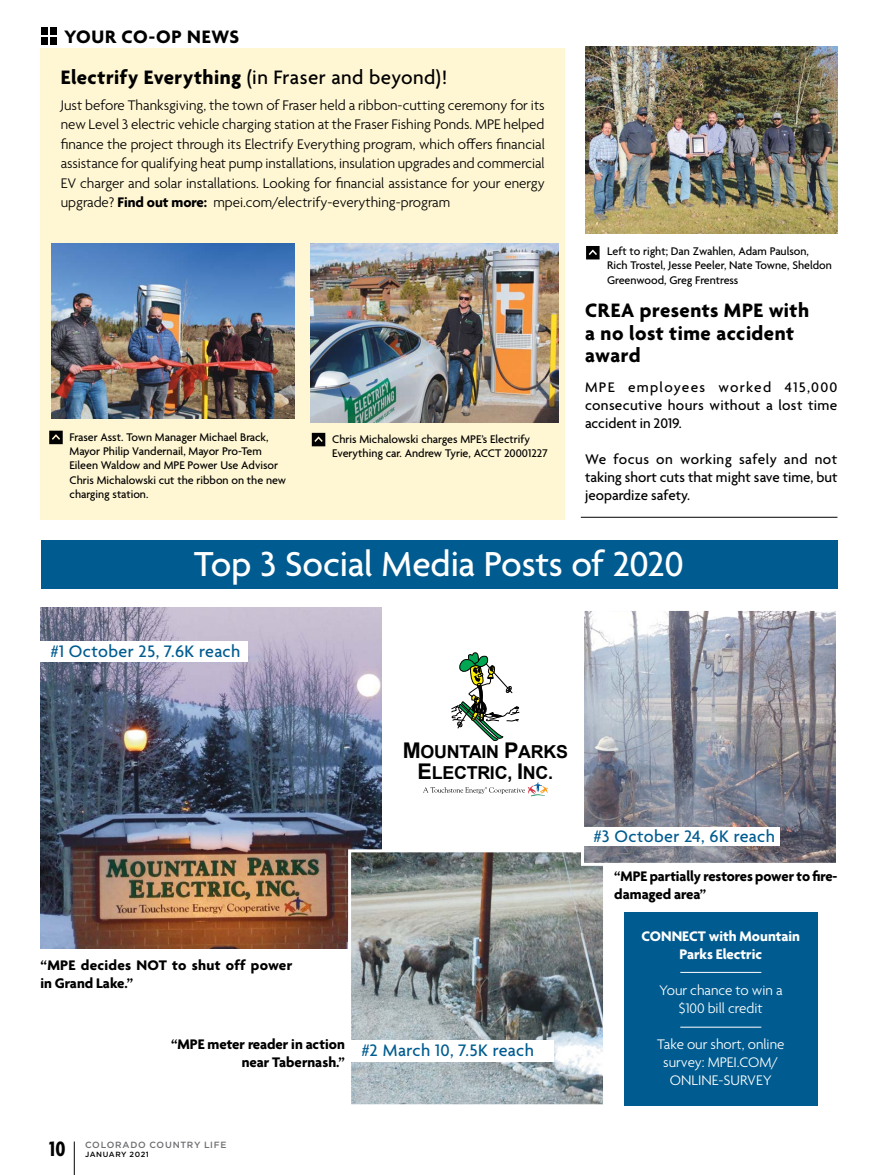
<style>
.page{position:relative;width:878px;height:1175px;background:#fff}
.page>*{position:absolute;margin:0;border:0;box-sizing:border-box;transform-origin:0 0}
.t1{font:500 37.5px "Agenda";letter-spacing:-.005em;color:#fff}
.t2{font:700 condensed 22.5px "Agenda";color:#000}
.t3{font:700 21px/22.5px "Agenda";letter-spacing:.02em;color:#000}
.t4{font:500 21px "Agenda";letter-spacing:.02em;color:#000}
.t5{font:700 19.5px "Agenda";letter-spacing:.03em;color:#000}
.t6{font:500 18px "Agenda";letter-spacing:.015em;color:#005c90}
.t7{font:700 17.85px/20.9px "Arial";letter-spacing:-.015em;color:#000;text-align:center}
.t8{font:300 15px/19.5px "Agenda";color:#000;text-align:justify}
.t9{font:500 15px/18px "Agenda";color:#000;text-align:justify}
.t10{font:700 15px/18px "Agenda";color:#000;text-align:right}
.t11{font:300 15px/18px "Agenda";color:#fff;text-align:center}
.t12{font:700 15px/18px "Agenda";letter-spacing:.02em;color:#000}
.t13{font:700 15px/18px "Agenda";color:#fff;text-align:center}
.t14{font:500 12px/14.4px "Agenda";color:#000}
.t15{font:500 9px "Gotham HTF";letter-spacing:.075em;color:#6d6e71}
.t16{font:500 7.5px "Gotham HTF";letter-spacing:.075em;color:#000}
.s1{font-weight:700}
.s2{font-size:21.6px}
</style>
<div class="page">
<div style="left:624px;top:912px;width:193px;height:194px;background:#005c90"></div>
<img style="left:40px;top:608px;width:341px;height:340px">
<div style="left:40px;top:48px;width:525px;height:471px;background:#fff7d3"></div>
<img style="left:310px;top:243px;width:248px;height:179px">
<svg style="left:312px;top:433px;width:13px;height:13px"></svg>
<svg style="left:586px;top:246px;width:13px;height:13px"></svg>
<svg style="left:49px;top:431px;width:14px;height:13px"></svg>
<img style="left:51px;top:243px;width:244px;height:175px">
<img style="left:585px;top:46px;width:252px;height:188px">
<div style="left:40px;top:540px;width:797px;height:48px;background:#005c90"></div>
<img style="left:352px;top:853px;width:250px;height:250px">
<div style="left:348px;top:849px;width:258px;height:258px;border:3px solid #fff"></div>
<img style="left:585px;top:612px;width:249px;height:250px">
<div style="left:581px;top:608px;width:257px;height:258px;border:3px solid #fff"></div>
<div style="left:40px;top:641px;width:208px;height:21px;background:#fff"></div>
<div style="left:351px;top:1040px;width:203px;height:21px;background:#fff"></div>
<div style="left:583px;top:826px;width:196px;height:19px;background:#fff"></div>
<hr style="left:680px;top:972px;width:81px;height:1px;background:#fff">
<hr style="left:680px;top:1026px;width:81px;height:1px;background:#fff">
<hr style="left:580px;top:517px;width:257px;height:1px;background:#000">
<svg style="left:451px;top:652px;width:69px;height:88px"></svg>
<svg style="left:423px;top:782px;width:125px;height:14px"></svg>
<hr style="left:74px;top:1141px;width:1px;height:33px;background:#000">
<div style="left:50px;top:37px;width:7px;height:7px;background:#000"></div>
<div style="left:50px;top:28px;width:7px;height:7px;background:#000"></div>
<div style="left:41px;top:37px;width:7px;height:7px;background:#000"></div>
<div style="left:41px;top:28px;width:7px;height:7px;background:#000"></div>
<h3 class="t5" style="left:64px;top:26px;width:176px">YOUR CO-OP NEWS</h3>
<h3 class="t4" style="left:61px;top:66px;width:388px"><span class="s1">Electrify Everything</span> (in Fraser and beyond)!</h3>
<p class="t8" style="left:61px;top:96px;width:485px">Just before Thanksgiving, the town of Fraser held a ribbon-cutting ceremony for its new Level 3 electric vehicle charging station at the Fraser Fishing Ponds. MPE helped finance the project through its Electrify Everything program, which offers financial assistance for qualifying heat pump installations, insulation upgrades and commercial EV charger and solar installations. Looking for financial assistance for your energy upgrade? <span class="s1">Find out more:</span> mpei.com/electrify-everything-program</p>
<p class="t14" style="left:70px;top:430px;width:218px">Fraser Asst. Town Manager Michael Brack, Mayor Philip Vandernail, Mayor Pro-Tem Eileen Waldow and MPE Power Use Advisor Chris Michalowski cut the ribbon on the new charging station.</p>
<p class="t14" style="left:332px;top:432px;width:217px">Chris Michalowski charges MPE’s Electrify<br>Everything car. Andrew Tyrie, ACCT 20001227</p>
<p class="t14" style="left:607px;top:244px;width:226px">Left to right; Dan Zwahlen, Adam Paulson,<br>Rich Trostel, Jesse Peeler, Nate Towne, Sheldon<br>Greenwood, Greg Frentress</p>
<h3 class="t3" style="left:585px;top:300px;width:225px">CREA presents MPE with a no lost time accident award</h3>
<p class="t9" style="left:585px;top:379px;width:254px">MPE employees worked 415,000 consecutive hours without a lost time accident in 2019.</p>
<p class="t9" style="left:585px;top:451px;width:254px">We focus on working safely and not taking short cuts that might save time, but jeopardize safety.</p>
<h1 class="t1" style="left:194px;top:544px;width:491px">Top 3 Social Media Posts of 2020</h1>
<p class="t6" style="left:51px;top:641px;width:190px">#1 October 25, 7.6K reach</p>
<p class="t7" style="left:403px;top:742px;width:167px"><span class="s2">M</span>OUNTAIN <span class="s2">P</span>ARKS<br><span class="s2">E</span>LECTRIC, <span class="s2">I</span>NC.</p>
<p class="t12" style="left:40px;top:956px;width:253px">“MPE decides NOT to shut off power in Grand Lake.”</p>
<p class="t10" style="left:171px;top:1035px;width:175px">“MPE meter reader in action near Tabernash.”</p>
<p class="t6" style="left:362px;top:1040px;width:173px">#2 March 10, 7.5K reach</p>
<h2 class="t2" style="left:49px;top:1136px;width:18px">10</h2>
<p class="t15" style="left:85px;top:1140px;width:143px">COLORADO COUNTRY LIFE</p>
<p class="t16" style="left:85px;top:1150px;width:65px">JANUARY 2021</p>
<p class="t6" style="left:594px;top:826px;width:182px">#3 October 24, 6K reach</p>
<p class="t10" style="left:614px;top:868px;width:225px;text-align:left">“MPE partially restores power to fire&shy;damaged area”</p>
<p class="t13" style="left:641px;top:928px;width:160px">CONNECT with Mountain<br>Parks Electric</p>
<p class="t11" style="left:659px;top:982px;width:125px">Your chance to win a $100 bill credit</p>
<p class="t11" style="left:657px;top:1036px;width:129px">Take our short, online survey: MPEI.COM/<br>ONLINE-SURVEY</p>
</div>
